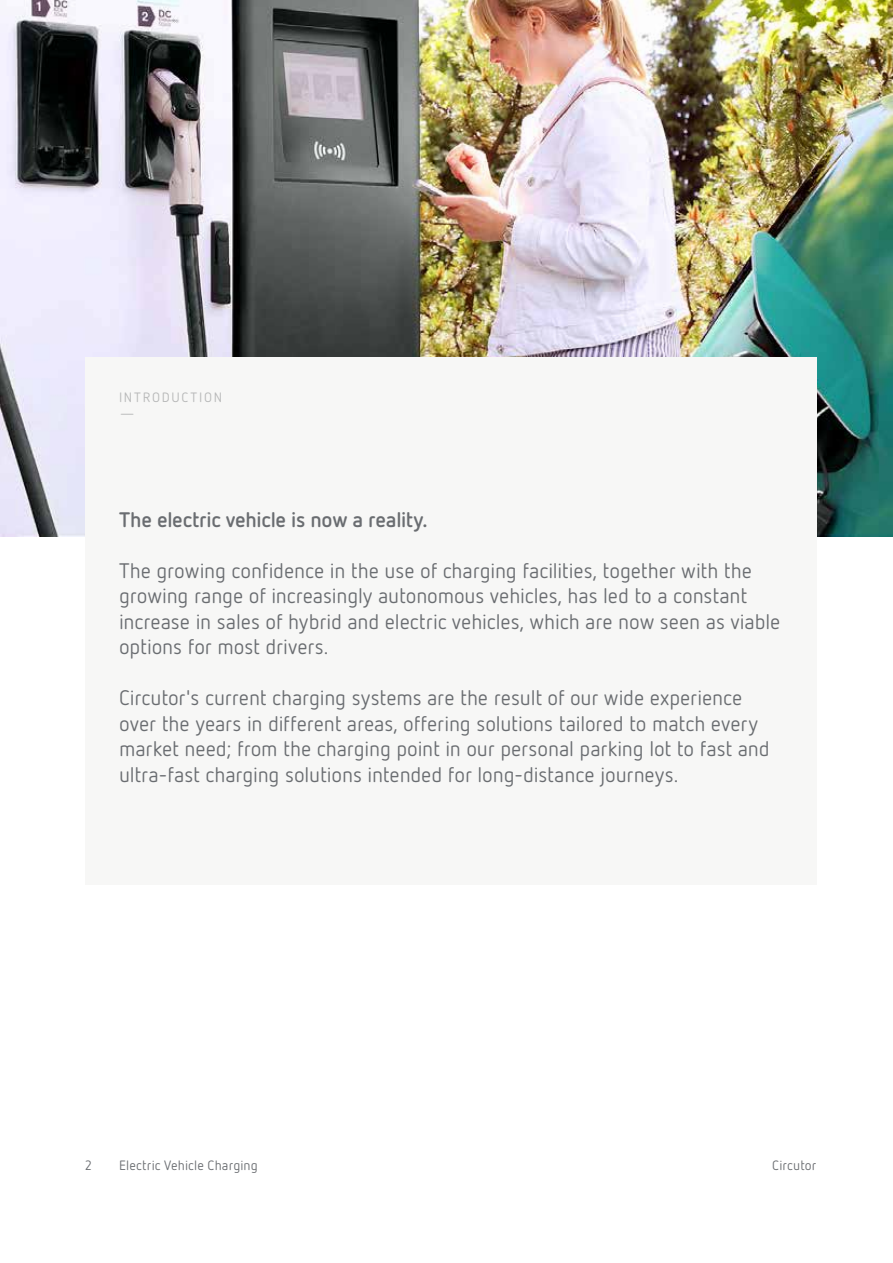
<style>
.page{position:relative;width:893px;height:1263px;background:#fff}
.page>*{position:absolute;margin:0;border:0;box-sizing:border-box;transform-origin:0 0}
.t1{font:21px/25.5px "Netto Pro";letter-spacing:-.005em;color:#6a6d71}
.t2{font:700 21px "Netto Pro";letter-spacing:-.015em;color:#6a6d71}
.t3{font:13.5px "Netto Pro";letter-spacing:.01em;color:#6a6d71}
.t4{font:13.5px/17px "Netto Pro";letter-spacing:.12em;color:#b6b7b7}
</style>
<div class="page">
<img style="left:0;top:0;width:893px;height:536px">
<div style="left:85px;top:357px;width:731px;height:528px;background:#f7f7f6"></div>
<p class="t4" style="left:119px;top:388px;width:105px">INTRODUCTION —</p>
<p class="t2" style="left:119px;top:505px;width:310px">The electric vehicle is now a reality.</p>
<p class="t1" style="left:119px;top:557px;width:663px">The growing confidence in the use of charging facilities, together with the growing range of increasingly autonomous vehicles, has led to a constant increase in sales of hybrid and electric vehicles, which are now seen as viable options for most drivers.</p>
<p class="t1" style="left:119px;top:684px;width:652px">Circutor's current charging systems are the result of our wide experience over the years in different areas, offering solutions tailored to match every market need; from the charging point in our personal parking lot to fast and ultra-fast charging solutions intended for long-distance journeys.</p>
<p class="t3" style="left:85px;top:1157px;width:8px">2</p>
<p class="t3" style="left:119px;top:1157px;width:140px">Electric Vehicle Charging</p>
<p class="t3" style="left:772px;top:1157px;width:46px">Circutor</p>
</div>
